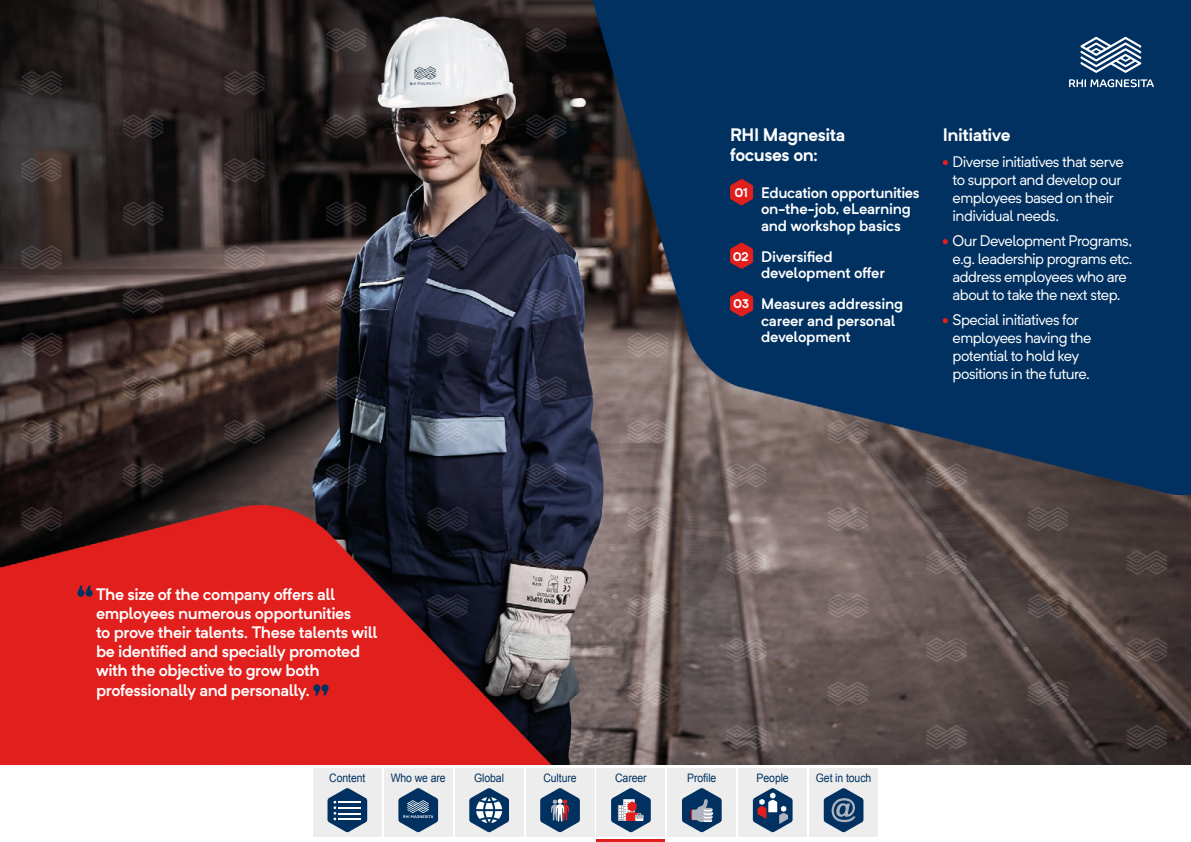
<style>
.page{position:relative;width:1191px;height:842px;background:#fff}
.page>*{position:absolute;margin:0;border:0;box-sizing:border-box;transform-origin:0 0}
.t1{font:700 17.8px/19.2px "Neutrif Pro";letter-spacing:-.025em;color:#fff}
.t2{font:600 16.4px/19.2px "Neutrif Pro";letter-spacing:-.025em;color:#fff}
.t3{font:15.1px/17.8px "Neutrif Pro";letter-spacing:-.035em;color:#fff}
.t4{font:600 15.1px/16.4px "Neutrif Pro";letter-spacing:-.015em;color:#fff}
.t5{font:700 12.3px "Neutrif Pro";color:#fff}
.t6{font:11.7px "Arial";letter-spacing:-.01em;color:#003160;scale:.9 1}
</style>
<div class="page">
<img style="left:0;top:0;width:1190px;height:765px">
<hr style="left:597px;top:839px;width:68px;height:3px;background:#e11f1d">
<div style="left:313px;top:768px;width:68px;height:68px;background:#ededed"></div>
<div style="left:384px;top:768px;width:68px;height:68px;background:#ededed"></div>
<div style="left:455px;top:768px;width:68px;height:68px;background:#ededed"></div>
<div style="left:526px;top:768px;width:68px;height:68px;background:#ededed"></div>
<div style="left:597px;top:768px;width:68px;height:68px;background:#ededed"></div>
<div style="left:668px;top:768px;width:68px;height:68px;background:#ededed"></div>
<div style="left:738px;top:768px;width:68px;height:68px;background:#ededed"></div>
<div style="left:809px;top:768px;width:68px;height:68px;background:#ededed"></div>
<svg style="left:327px;top:788px;width:40px;height:44px"></svg>
<svg style="left:398px;top:788px;width:40px;height:44px"></svg>
<svg style="left:469px;top:788px;width:40px;height:44px"></svg>
<svg style="left:540px;top:788px;width:40px;height:44px"></svg>
<svg style="left:611px;top:788px;width:40px;height:44px"></svg>
<svg style="left:682px;top:788px;width:39px;height:44px"></svg>
<svg style="left:753px;top:788px;width:39px;height:44px"></svg>
<svg style="left:823px;top:788px;width:40px;height:44px"></svg>
<svg style="left:1069px;top:79px;width:85px;height:8px"></svg>
<svg style="left:1080px;top:37px;width:61px;height:36px"></svg>
<svg style="left:77px;top:586px;width:16px;height:11px"></svg>
<svg style="left:313px;top:684px;width:15px;height:11px"></svg>
<svg style="left:729px;top:178px;width:24px;height:28px"></svg>
<svg style="left:729px;top:242px;width:24px;height:28px"></svg>
<svg style="left:729px;top:290px;width:24px;height:27px"></svg>
<svg style="left:943px;top:160px;width:4px;height:5px"></svg>
<svg style="left:943px;top:239px;width:4px;height:5px"></svg>
<svg style="left:943px;top:318px;width:4px;height:5px"></svg>
<p class="t1" style="left:730px;top:125px;width:117px">RHI Magnesita focuses on:</p>
<p class="t5" style="left:734px;top:184px;width:15px">01</p>
<p class="t5" style="left:732px;top:248px;width:18px">02</p>
<p class="t5" style="left:733px;top:296px;width:17px">03</p>
<p class="t4" style="left:761px;top:184px;width:160px">Education opportunities</p>
<p class="t4" style="left:761px;top:200px;width:151px">on-the-job, eLearning and workshop basics</p>
<p class="t4" style="left:761px;top:248px;width:73px">Diversified</p>
<p class="t4" style="left:761px;top:257px;width:144px;line-height:31.3px">development offer<br>Measures addressing</p>
<p class="t4" style="left:761px;top:312px;width:136px">career and personal development</p>
<p class="t1" style="left:943px;top:125px;width:69px">Initiative</p>
<p class="t3" style="left:952px;top:153px;width:173px">Diverse initiatives that serve to support and develop our employees based on their individual needs.</p>
<p class="t3" style="left:952px;top:232px;width:181px">Our Development Programs,<br>.g.e leadership programs etc. address employees who are about to take the next step.</p>
<p class="t3" style="left:952px;top:311px;width:140px">Special initiatives for employees having the potential to hold key positions in the future.</p>
<p class="t2" style="left:96px;top:584px;width:283px">The size of the company offers all employees numerous opportunities<br>to prove their talents. These talents will be identified and specially promoted with the objective to grow both professionally and personally.</p>
<p class="t6" style="left:329px;top:770px;width:42px">Content</p>
<p class="t6" style="left:391px;top:770px;width:63px">Who we are</p>
<p class="t6" style="left:474px;top:770px;width:35px">Global</p>
<p class="t6" style="left:543px;top:770px;width:38px">Culture</p>
<p class="t6" style="left:615px;top:770px;width:37px">Career</p>
<p class="t6" style="left:687px;top:770px;width:34px">Profile</p>
<p class="t6" style="left:756px;top:770px;width:37px">People</p>
<p class="t6" style="left:816px;top:770px;width:63px">Get in touch</p>
</div>
